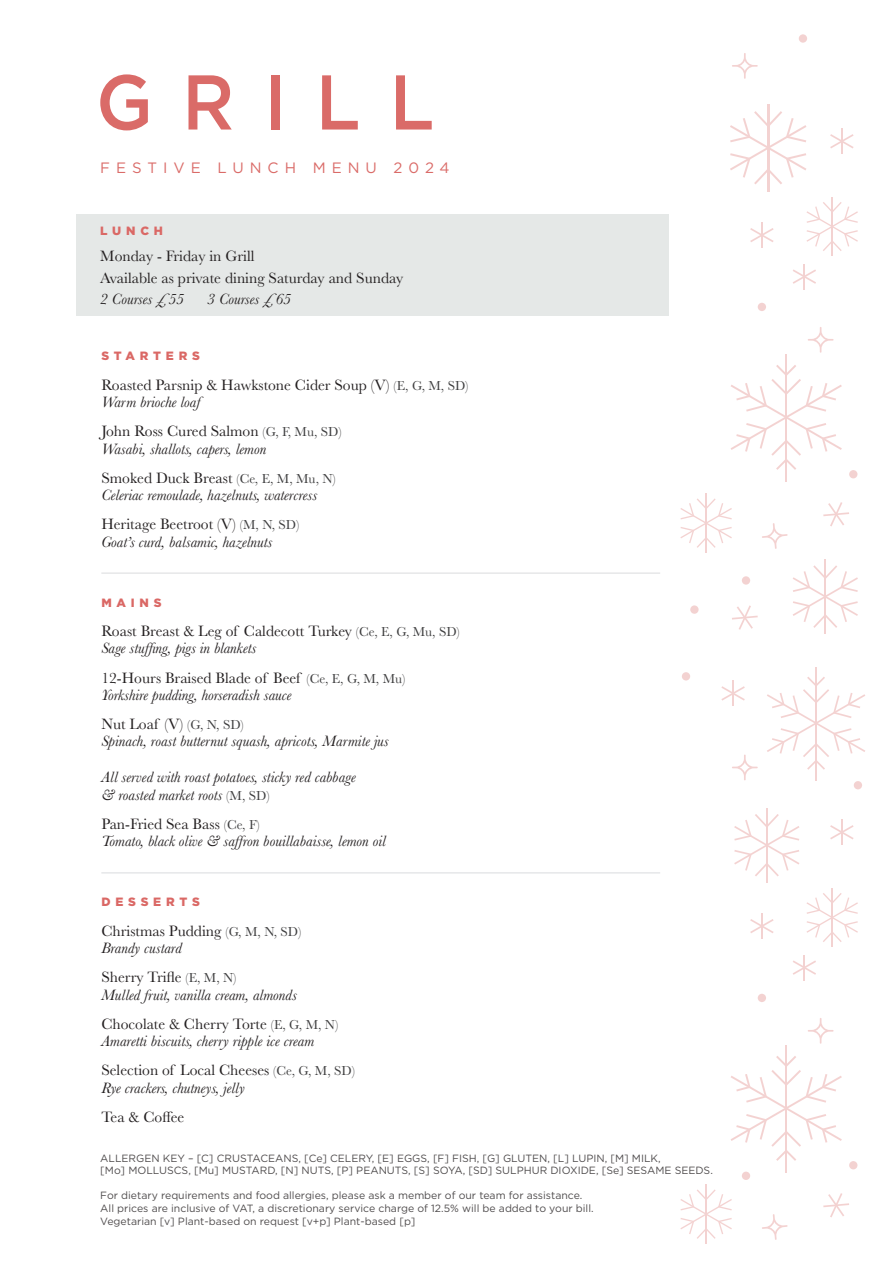
<style>
.page{position:relative;width:893px;height:1263px;background:#fff}
.page>*{position:absolute;margin:0;border:0;box-sizing:border-box;transform-origin:0 0}
.t1{font:italic 15.6px/18px "Baskerville";color:#231f20}
.t2{font:15.6px "Baskerville";color:#231f20}
.t3{font:15px "Gotham";letter-spacing:.4em;color:#da6b68}
.t4{font:900 12px "Gotham";letter-spacing:.4em;color:#da6865}
.t5{font:10.5px/12.6px "Gotham";color:#231f20}
.s1{font-size:13.5px;color:#3e3e3f}
.s2{font-style:normal;font-size:13.5px;color:#3e3e3f}
</style>
<div class="page">
<hr style="left:767px;top:104px;width:2px;height:44px;background:#da6b68">
<hr style="left:767px;top:148px;width:2px;height:43px;background:#da6b68">
<svg style="left:730px;top:111px;width:76px;height:73px"></svg>
<hr style="left:803px;top:264px;width:2px;height:25px;background:#da6b68">
<svg style="left:793px;top:269px;width:23px;height:15px"></svg>
<div style="left:758px;top:303px;width:8px;height:8px;background:#f3d2d1;border-radius:50%"></div>
<svg style="left:808px;top:327px;width:25px;height:26px"></svg>
<svg style="left:823px;top:502px;width:26px;height:24px"></svg>
<svg style="left:849px;top:470px;width:9px;height:9px"></svg>
<svg style="left:762px;top:523px;width:26px;height:26px"></svg>
<hr style="left:785px;top:354px;width:2px;height:64px;background:#da6b68">
<hr style="left:785px;top:418px;width:2px;height:64px;background:#da6b68">
<svg style="left:731px;top:365px;width:111px;height:105px"></svg>
<hr style="left:705px;top:494px;width:2px;height:29px;background:#da6b68">
<hr style="left:705px;top:523px;width:2px;height:29px;background:#da6b68">
<svg style="left:680px;top:498px;width:52px;height:50px"></svg>
<hr style="left:824px;top:559px;width:2px;height:38px;background:#da6b68">
<hr style="left:824px;top:597px;width:2px;height:37px;background:#da6b68">
<svg style="left:793px;top:565px;width:65px;height:63px"></svg>
<svg style="left:732px;top:605px;width:26px;height:25px"></svg>
<div style="left:799px;top:34px;width:8px;height:9px;background:#f3d2d1;border-radius:50%"></div>
<svg style="left:732px;top:53px;width:26px;height:26px"></svg>
<hr style="left:831px;top:197px;width:2px;height:29px;background:#da6b68">
<hr style="left:831px;top:226px;width:2px;height:30px;background:#da6b68">
<svg style="left:806px;top:202px;width:52px;height:49px"></svg>
<hr style="left:761px;top:222px;width:2px;height:26px;background:#da6b68">
<svg style="left:750px;top:228px;width:24px;height:14px"></svg>
<hr style="left:841px;top:128px;width:2px;height:26px;background:#da6b68">
<svg style="left:830px;top:134px;width:24px;height:14px"></svg>
<div style="left:742px;top:576px;width:8px;height:9px;background:#f3d2d1;border-radius:50%"></div>
<svg style="left:690px;top:605px;width:9px;height:9px"></svg>
<hr style="left:815px;top:668px;width:2px;height:56px;background:#da6b68">
<hr style="left:815px;top:724px;width:2px;height:56px;background:#da6b68">
<svg style="left:767px;top:677px;width:98px;height:93px"></svg>
<hr style="left:766px;top:808px;width:2px;height:37px;background:#da6b68">
<hr style="left:766px;top:845px;width:2px;height:37px;background:#da6b68">
<svg style="left:734px;top:814px;width:65px;height:62px"></svg>
<hr style="left:803px;top:955px;width:2px;height:25px;background:#da6b68">
<svg style="left:793px;top:960px;width:23px;height:15px"></svg>
<div style="left:758px;top:994px;width:8px;height:8px;background:#f3d2d1;border-radius:50%"></div>
<svg style="left:808px;top:1018px;width:25px;height:26px"></svg>
<svg style="left:823px;top:1193px;width:26px;height:24px"></svg>
<div style="left:849px;top:1161px;width:9px;height:8px;background:#f3d2d1;border-radius:50%"></div>
<svg style="left:762px;top:1214px;width:26px;height:26px"></svg>
<hr style="left:785px;top:1045px;width:2px;height:64px;background:#da6b68">
<hr style="left:785px;top:1109px;width:2px;height:64px;background:#da6b68">
<svg style="left:731px;top:1056px;width:111px;height:105px"></svg>
<hr style="left:705px;top:1185px;width:2px;height:29px;background:#da6b68">
<hr style="left:705px;top:1214px;width:2px;height:29px;background:#da6b68">
<svg style="left:680px;top:1189px;width:52px;height:50px"></svg>
<hr style="left:732px;top:680px;width:2px;height:26px;background:#da6b68">
<svg style="left:721px;top:686px;width:24px;height:15px"></svg>
<div style="left:682px;top:672px;width:8px;height:8px;background:#f3d2d1;border-radius:50%"></div>
<svg style="left:732px;top:754px;width:26px;height:26px"></svg>
<hr style="left:831px;top:888px;width:2px;height:29px;background:#da6b68">
<hr style="left:831px;top:917px;width:2px;height:30px;background:#da6b68">
<svg style="left:806px;top:893px;width:52px;height:49px"></svg>
<hr style="left:761px;top:913px;width:2px;height:26px;background:#da6b68">
<svg style="left:750px;top:919px;width:24px;height:14px"></svg>
<hr style="left:841px;top:819px;width:2px;height:26px;background:#da6b68">
<svg style="left:830px;top:825px;width:24px;height:14px"></svg>
<div style="left:742px;top:1171px;width:8px;height:9px;background:#f3d2d1;border-radius:50%"></div>
<div style="left:854px;top:781px;width:8px;height:9px;background:#f3d2d1;border-radius:50%"></div>
<div style="left:76px;top:215px;width:592px;height:101px;background:#e5e8e7"></div>
<svg style="left:100px;top:74px;width:48px;height:56px"></svg>
<svg style="left:189px;top:75px;width:43px;height:55px"></svg>
<div style="left:271px;top:75px;width:8px;height:55px;background:#da6b68"></div>
<svg style="left:322px;top:75px;width:36px;height:55px"></svg>
<svg style="left:396px;top:75px;width:36px;height:55px"></svg>
<hr style="left:101px;top:572px;width:559px;height:2px;background:#e6e7e9">
<hr style="left:101px;top:872px;width:559px;height:1px;background:#e6e7e9">
<p class="t3" style="left:100px;top:158px;width:351px">FESTIVE LUNCH MENU 2024</p>
<p class="t4" style="left:100px;top:223px;width:64px">LUNCH</p>
<p class="t2" style="left:100px;top:246px;width:156px">Monday - Friday in Grill</p>
<p class="t2" style="left:100px;top:268px;width:305px">Available as private dining Saturday and Sunday</p>
<p class="t1" style="left:100px;top:290px;width:85px">2 Courses £55</p>
<p class="t1" style="left:207px;top:290px;width:85px">3 Courses £65</p>
<p class="t4" style="left:101px;top:348px;width:100px">STARTERS</p>
<p class="t2" style="left:101px;top:375px;width:369px">Roasted Parsnip &amp; Hawkstone Cider Soup (V) <span class="s1">(E, G, M, SD)</span></p>
<p class="t1" style="left:101px;top:393px;width:100px">Warm brioche loaf</p>
<p class="t2" style="left:101px;top:421px;width:242px">John Ross Cured Salmon <span class="s1">(G, F, Mu, SD)</span></p>
<p class="t1" style="left:101px;top:439px;width:166px">Wasabi, shallots, capers, lemon</p>
<p class="t2" style="left:101px;top:468px;width:236px">Smoked Duck Breast <span class="s1">(Ce, E, M, Mu, N)</span></p>
<p class="t1" style="left:101px;top:486px;width:217px">Celeriac remoulade, hazelnuts, watercress</p>
<p class="t2" style="left:101px;top:514px;width:200px">Heritage Beetroot (V) <span class="s1">(M, N, SD)</span></p>
<p class="t1" style="left:101px;top:532px;width:172px">Goat’s curd, balsamic, hazelnuts</p>
<p class="t4" style="left:101px;top:594px;width:62px">MAINS</p>
<p class="t2" style="left:101px;top:621px;width:360px">Roast Breast &amp; Leg of Caldecott Turkey <span class="s1">(Ce, E, G, Mu, SD)</span></p>
<p class="t1" style="left:101px;top:639px;width:157px">Sage stuffing, pigs in blankets</p>
<p class="t2" style="left:101px;top:668px;width:306px">12-Hours Braised Blade of Beef <span class="s1">(Ce, E, G, M, Mu)</span></p>
<p class="t1" style="left:101px;top:686px;width:192px">Yorkshire pudding, horseradish sauce</p>
<p class="t2" style="left:101px;top:714px;width:144px">Nut Loaf (V) <span class="s1">(G, N, SD)</span></p>
<p class="t1" style="left:101px;top:732px;width:289px">Spinach, roast butternut squash, apricots, Marmite jus</p>
<p class="t1" style="left:101px;top:768px;width:256px">All served with roast potatoes, sticky red cabbage &amp; roasted market roots <span class="s2">(M, SD)</span></p>
<p class="t2" style="left:101px;top:814px;width:160px">Pan-Fried Sea Bass <span class="s1">(Ce, F)</span></p>
<p class="t1" style="left:101px;top:832px;width:286px">Tomato, black olive &amp; saffron bouillabaisse, lemon oil</p>
<p class="t4" style="left:101px;top:894px;width:100px">DESSERTS</p>
<p class="t2" style="left:101px;top:921px;width:202px">Christmas Pudding <span class="s1">(G, M, N, SD)</span></p>
<p class="t1" style="left:101px;top:939px;width:82px">Brandy custard</p>
<p class="t2" style="left:101px;top:967px;width:137px">Sherry Trifle <span class="s1">(E, M, N)</span></p>
<p class="t1" style="left:101px;top:986px;width:197px">Mulled fruit, vanilla cream, almonds</p>
<p class="t2" style="left:101px;top:1014px;width:238px">Chocolate &amp; Cherry Torte <span class="s1">(E, G, M, N)</span></p>
<p class="t1" style="left:101px;top:1032px;width:214px">Amaretti biscuits, cherry ripple ice cream</p>
<p class="t2" style="left:101px;top:1060px;width:255px">Selection of Local Cheeses <span class="s1">(Ce, G, M, SD)</span></p>
<p class="t1" style="left:101px;top:1079px;width:145px">Rye crackers, chutneys, jelly</p>
<p class="t2" style="left:101px;top:1107px;width:85px">Tea &amp; Coffee</p>
<p class="t5" style="left:100px;top:1151px;width:614px">ALLERGEN KEY – [C] CRUSTACEANS, [Ce] CELERY, [E] EGGS, [F] FISH, [G] GLUTEN, [L] LUPIN, [M] MILK,<br>[Mo] MOLLUSCS, [Mu] MUSTARD, [N] NUTS, [P] PEANUTS, [S] SOYA, [SD] SULPHUR DIOXIDE, [Se] SESAME SEEDS.</p>
<p class="t5" style="left:100px;top:1189px;width:495px">For dietary requirements and food allergies, please ask a member of our team for assistance.<br>All prices are inclusive of VAT, a discretionary service charge of 12.5% will be added to your bill.<br>Vegetarian [v] Plant-based on request [v+p] Plant-based [p]</p>
</div>
